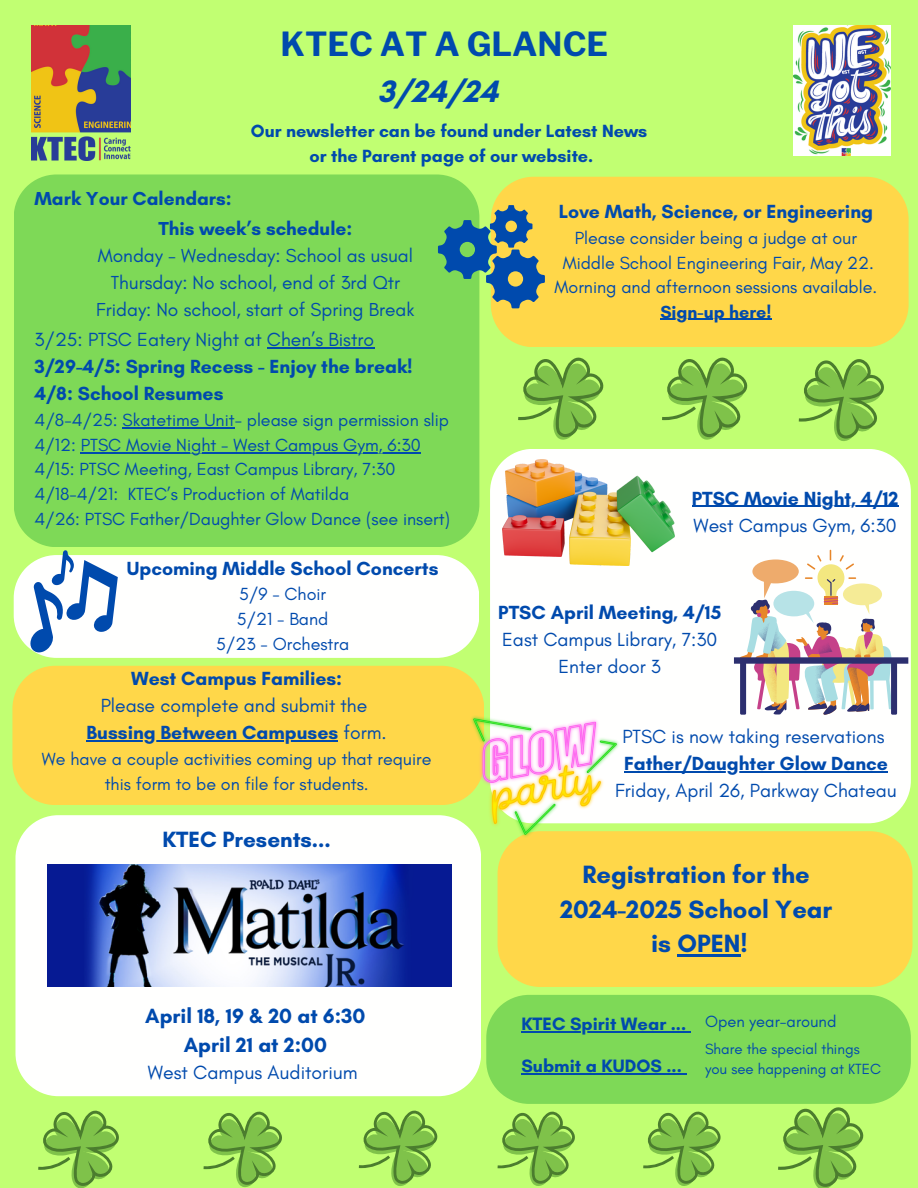
<style>
.page{position:relative;width:918px;height:1188px;background:#c1ff72}
.page>*{position:absolute;margin:0;border:0;box-sizing:border-box;transform-origin:0 0}
.t1{font:700 33px "Libre Franklin";color:#004aad}
.t2{font:700 31.5px "Glacial Indifference";color:#004aad}
.t3{font:700 25.5px/34.8px "Glacial Indifference";color:#004aad;text-align:center}
.t4{font:700 22.5px "Glacial Indifference";color:#004aad}
.t5{font:700 21px/29.2px "Glacial Indifference";color:#004aad;text-align:center}
.t6{font:19.5px "Glacial Indifference";color:#004aad}
.t7{font:700 19.35px/27px "Glacial Indifference";color:#004aad}
.t8{font:19.35px/27px "Glacial Indifference";color:#004aad;text-align:center}
.t9{font:19.2px/26.7px "Glacial Indifference";color:#004aad;text-align:center}
.t10{font:700 19.2px "Glacial Indifference";color:#004aad}
.t11{font:700 18.3px "Glacial Indifference";color:#004aad}
.t12{font:700 18px/24.8px "Glacial Indifference";color:#004aad;text-align:center}
.t13{font:17.85px/24.6px "Glacial Indifference";color:#004aad;text-align:center}
.t14{font:700 17.85px "Glacial Indifference";color:#004aad}
.t15{font:16.5px "Glacial Indifference";color:#004aad}
.t16{font:15px "Glacial Indifference";color:#004aad}
.s1{font-weight:400}
.s2{font-weight:700}
</style>
<div class="page">
<img style="left:793px;top:25px;width:98px;height:131px">
<img style="left:32px;top:25px;width:99px;height:135px">
<div style="left:491px;top:177px;width:418px;height:170px;background:#ffd749"></div>
<div style="left:14px;top:174px;width:465px;height:373px;background:#7ed957"></div>
<div style="left:490px;top:449px;width:421px;height:374px;background:#fffffe"></div>
<div style="left:12px;top:666px;width:472px;height:139px;background:#ffd749"></div>
<div style="left:486px;top:995px;width:425px;height:109px;background:#7ed957"></div>
<div style="left:498px;top:831px;width:415px;height:156px;background:#ffd749"></div>
<div style="left:15px;top:815px;width:466px;height:281px;background:#fffffe"></div>
<svg style="left:438px;top:205px;width:107px;height:103px;background:#66997c"></svg>
<img style="left:48px;top:864px;width:403px;height:123px">
<svg style="left:38px;top:1110px;width:81px;height:78px"></svg>
<svg style="left:204px;top:1111px;width:78px;height:76px"></svg>
<svg style="left:359px;top:1110px;width:79px;height:76px"></svg>
<svg style="left:498px;top:1111px;width:77px;height:75px"></svg>
<svg style="left:643px;top:1111px;width:78px;height:75px"></svg>
<svg style="left:778px;top:1107px;width:86px;height:81px"></svg>
<div style="left:14px;top:555px;width:465px;height:103px;background:#fffffe"></div>
<img style="left:470px;top:714px;width:150px;height:124px">
<img style="left:503px;top:460px;width:172px;height:106px">
<svg style="left:29px;top:550px;width:89px;height:102px;background:#b1cade"></svg>
<svg style="left:734px;top:550px;width:174px;height:165px;background:#dcd3cb"></svg>
<hr style="left:521px;top:1031px;width:165px;height:1px;background:#004aad">
<hr style="left:521px;top:1073px;width:161px;height:1px;background:#004aad">
<hr style="left:267px;top:347px;width:107px;height:2px;background:#004aad">
<hr style="left:123px;top:427px;width:112px;height:1px;background:#004aad">
<hr style="left:81px;top:452px;width:340px;height:1px;background:#004aad">
<hr style="left:660px;top:319px;width:111px;height:1px;background:#004aad">
<hr style="left:87px;top:740px;width:251px;height:1px;background:#004aad">
<hr style="left:677px;top:955px;width:64px;height:2px;background:#004aad">
<hr style="left:624px;top:771px;width:264px;height:2px;background:#004aad">
<hr style="left:692px;top:506px;width:207px;height:1px;background:#004aad">
<svg style="left:518px;top:357px;width:86px;height:83px"></svg>
<svg style="left:662px;top:357px;width:86px;height:83px"></svg>
<svg style="left:799px;top:359px;width:85px;height:82px"></svg>
<h1 class="t1" style="left:280px;top:24px;width:329px">KTEC AT A GLANCE</h1>
<h1 class="t2" style="left:378px;top:73px;width:122px">3/24/24</h1>
<h2 class="t12" style="left:251px;top:118px;width:398px">Our newsletter can be found under Latest News or the Parent page of our website.</h2>
<p class="t7" style="left:559px;top:198px;width:316px">Love Math, Science, or Engineering</p>
<p class="t13" style="left:555px;top:225px;width:324px">Please consider being a judge at our<br>Middle School Engineering Fair, May 22.<br>Morning and afternoon sessions available.</p>
<p class="t14" style="left:660px;top:301px;width:113px">Sign-up here!</p>
<p class="t10" style="left:35px;top:187px;width:199px">Mark Your Calendars:</p>
<p class="t10" style="left:158px;top:217px;width:196px">This week’s schedule:</p>
<p class="t9" style="left:98px;top:242px;width:317px">Monday - Wednesday: School as usual</p>
<p class="t9" style="left:96px;top:269px;width:320px">Thursday: No school, end of 3rd Qtr<br>Friday: No school, start of Spring Break</p>
<p class="t7" style="left:35px;top:326px;width:380px"><span class="s1">3/25: PTSC Eatery Night at Chen’s Bistro<br></span>3/29-4/5: Spring Recess - Enjoy the break!<br>4/8: School Resumes</p>
<p class="t13" style="left:35px;top:407px;width:416px">4/8-4/25: Skatetime Unit- please sign permission slip</p>
<p class="t13" style="left:35px;top:432px;width:388px">4/12: PTSC Movie Night - West Campus Gym, 6:30</p>
<p class="t13" style="left:35px;top:457px;width:362px">4/15: PTSC Meeting, East Campus Library, 7:30</p>
<p class="t13" style="left:35px;top:482px;width:316px">4/18-4/21: KTEC’s Production of Matilda</p>
<p class="t13" style="left:35px;top:507px;width:417px">4/26: PTSC Father/Daughter Glow Dance (see insert)</p>
<h2 class="t7" style="left:692px;top:484px;width:208px">PTSC Movie Night, 4/12<br><span class="s1">West Campus Gym, 6:30</span></h2>
<p class="t7" style="left:127px;top:554px;width:313px">Upcoming Middle School Concerts</p>
<p class="t13" style="left:239px;top:582px;width:89px">5/9 - Choir</p>
<p class="t13" style="left:237px;top:607px;width:93px">5/21 - Band</p>
<p class="t13" style="left:216px;top:631px;width:135px">5/23 - Orchestra</p>
<p class="t7" style="left:131px;top:665px;width:213px">West Campus Families:</p>
<p class="t8" style="left:87px;top:692px;width:302px">Please complete and submit the<br><span class="s2">Bussing Between Campuses</span> form.</p>
<p class="t13" style="left:42px;top:746px;width:391px">We have a couple activities coming up that require this form to be on file for students.</p>
<p class="t4" style="left:162px;top:826px;width:170px">KTEC Presents...</p>
<p class="t5" style="left:145px;top:1001px;width:222px">April 18, 19 &amp; 20 at 6:30<br>April 21 at 2:00</p>
<p class="t6" style="left:148px;top:1061px;width:211px">West Campus Auditorium</p>
<h2 class="t7" style="left:498px;top:598px;width:225px">PTSC April Meeting, 4/15</h2>
<p class="t8" style="left:502px;top:625px;width:217px">East Campus Library, 7:30<br>Enter door 3</p>
<p class="t8" style="left:615px;top:723px;width:283px">PTSC is now taking reservations<br><span class="s2">Father/Daughter Glow Dance<br></span>Friday, April 26, Parkway Chateau</p>
<p class="t3" style="left:560px;top:856px;width:274px">Registration for the<br>2024-2025 School Year is OPEN!</p>
<p class="t11" style="left:521px;top:1013px;width:166px">KTEC Spirit Wear ...</p>
<p class="t11" style="left:521px;top:1055px;width:162px">Submit a KUDOS ...</p>
<p class="t15" style="left:705px;top:1011px;width:133px">Open year-around</p>
<p class="t16" style="left:705px;top:1039px;width:156px">Share the special things</p>
<p class="t16" style="left:705px;top:1060px;width:178px">you see happening at KTEC</p>
</div>
